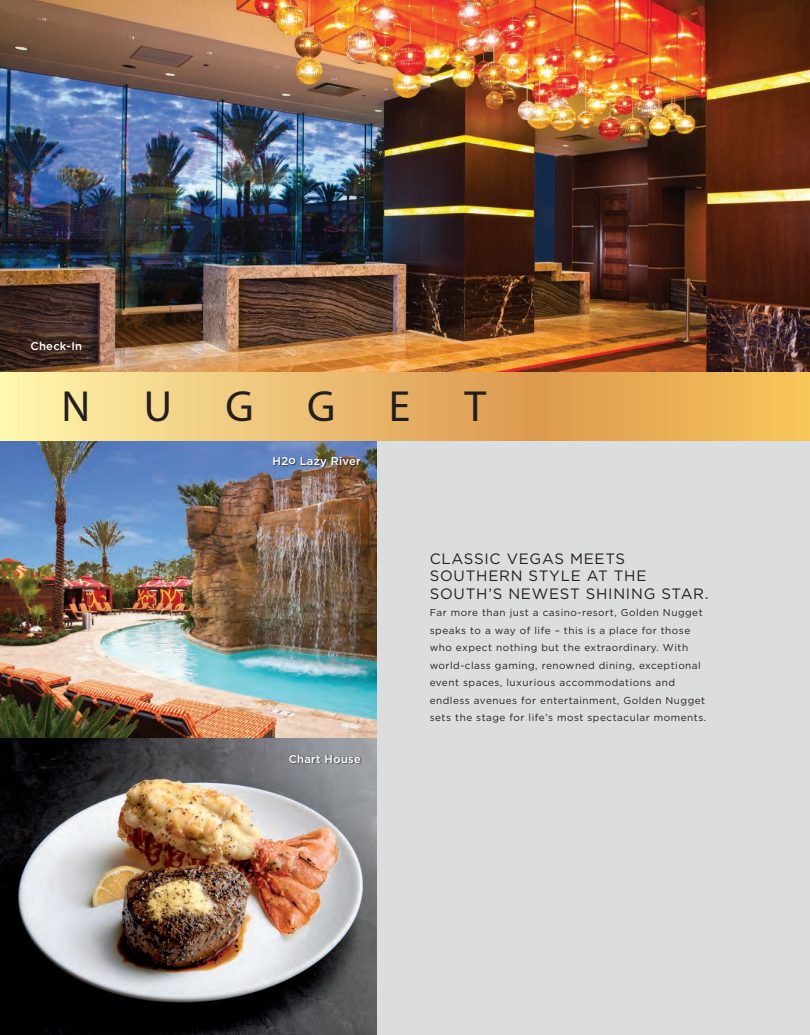
<style>
.page{position:relative;width:810px;height:1035px;background:#dcdddf}
.page>*{position:absolute;margin:0;border:0;box-sizing:border-box;transform-origin:0 0}
.t1{font:43.75px "Myriad Pro";letter-spacing:1.22em;color:#231f20}
.t2{font:15px/17.5px "Gotham";letter-spacing:.05em;color:#231f20}
.t3{font:500 11.25px "Gotham";letter-spacing:.02em;color:#fff}
.t4{font:10px/17.5px "Gotham";letter-spacing:.05em;color:#231f20}
</style>
<div class="page">
<img style="left:0;top:0;width:810px;height:373px">
<img style="left:0;top:440px;width:376px;height:298px">
<img style="left:0;top:738px;width:376px;height:297px">
<svg style="left:0;top:373px;width:810px;height:67px"></svg>
<div style="left:274px;top:456px;width:88px;height:13px;background:#231f20;opacity:.75"></div>
<div style="left:289px;top:754px;width:73px;height:11px;background:#231f20;opacity:.75"></div>
<p class="t3" style="left:31px;top:340px;width:53px">Check-In</p>
<h1 class="t1" style="left:62px;top:380px;width:426px">NUGGET</h1>
<p class="t3" style="left:273px;top:454px;width:90px">H2o Lazy River</p>
<p class="t3" style="left:289px;top:752px;width:74px">Chart House</p>
<h2 class="t2" style="left:430px;top:549px;width:280px">CLASSIC VEGAS MEETS<br>SOUTHERN STYLE AT THE<br>SOUTH’S NEWEST SHINING STAR.</h2>
<p class="t4" style="left:430px;top:604px;width:278px">Far more than just a casino-resort, Golden Nugget speaks to a way of life – this is a place for those who expect nothing but the extraordinary. With world-class gaming, renowned dining, exceptional event spaces, luxurious accommodations and endless avenues for entertainment, Golden Nugget sets the stage for life’s most spectacular moments.</p>
</div>
